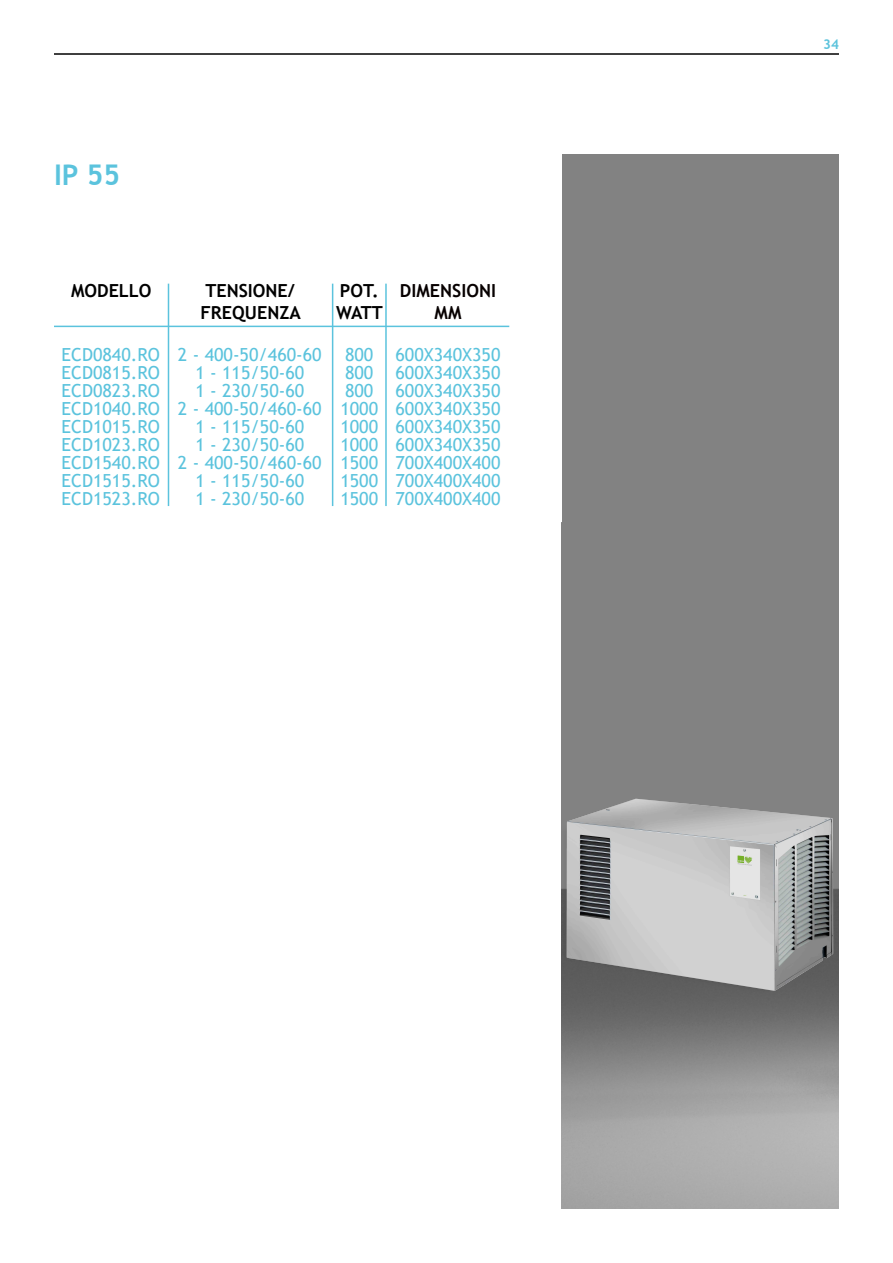
<style>
.page{position:relative;width:893px;height:1263px;background:#fff}
.page>*{position:absolute;margin:0;border:0;box-sizing:border-box;transform-origin:0 0}
.t1{font:700 28.5px "Trebuchet MS";color:#5bc3dd}
.t2{font:18px/18px "Trebuchet MS";color:#5bc3dd;text-align:justify}
.t3{font:700 18px/21.6px "Trebuchet MS";color:#000}
.t4{font:700 18px/21.6px "Trebuchet MS";color:#070000;text-align:center}
.t5{font:700 13.5px "Trebuchet MS";color:#5cc3dc}
</style>
<div class="page">
<hr style="left:54px;top:53px;width:785px;height:2px;background:#000">
<hr style="left:168px;top:284px;width:1px;height:222px;background:#5bc3dd">
<hr style="left:332px;top:284px;width:1px;height:222px;background:#5bc3dd">
<hr style="left:385px;top:284px;width:2px;height:222px;background:#5bc3dd">
<hr style="left:54px;top:326px;width:455px;height:1px;background:#5bc3dd">
<img style="left:561px;top:228px;width:278px;height:981px">
<div style="left:562px;top:154px;width:276px;height:477px;background:#828282"></div>
<img style="left:564px;top:785px;width:275px;height:222px">
<h1 class="t1" style="left:54px;top:157px;width:68px">IP 55</h1>
<p class="t3" style="left:71px;top:280px;width:82px">MODELLO</p>
<p class="t3" style="left:200px;top:280px;width:102px">TENSIONE/<br>FREQUENZA</p>
<p class="t3" style="left:336px;top:280px;width:48px">POT.<br>WATT</p>
<p class="t4" style="left:400px;top:280px;width:98px">DIMENSIONI<br>MM</p>
<p class="t2" style="left:62px;top:345px;width:100px">ECD0840.RO ECD0815.RO ECD0823.RO ECD1040.RO ECD1015.RO ECD1023.RO ECD1540.RO ECD1515.RO ECD1523.RO</p>
<p class="t2" style="left:178px;top:345px;width:145px;text-align:center">2 - 400-50/460-60<br>1 - 115/50-60<br>1 - 230/50-60<br>2 - 400-50/460-60<br>1 - 115/50-60<br>1 - 230/50-60<br>2 - 400-50/460-60<br>1 - 115/50-60<br>1 - 230/50-60</p>
<p class="t2" style="left:340px;top:345px;width:39px;text-align:left">800<br>800<br>800<br>1000<br>1000<br>1000<br>1500<br>1500<br>1500</p>
<p class="t2" style="left:396px;top:345px;width:106px">600X340X350<br>600X340X350<br>600X340X350<br>600X340X350<br>600X340X350<br>600X340X350<br>700X400X400<br>700X400X400<br>700X400X400</p>
<p class="t5" style="left:823px;top:35px;width:17px">34</p>
</div>
